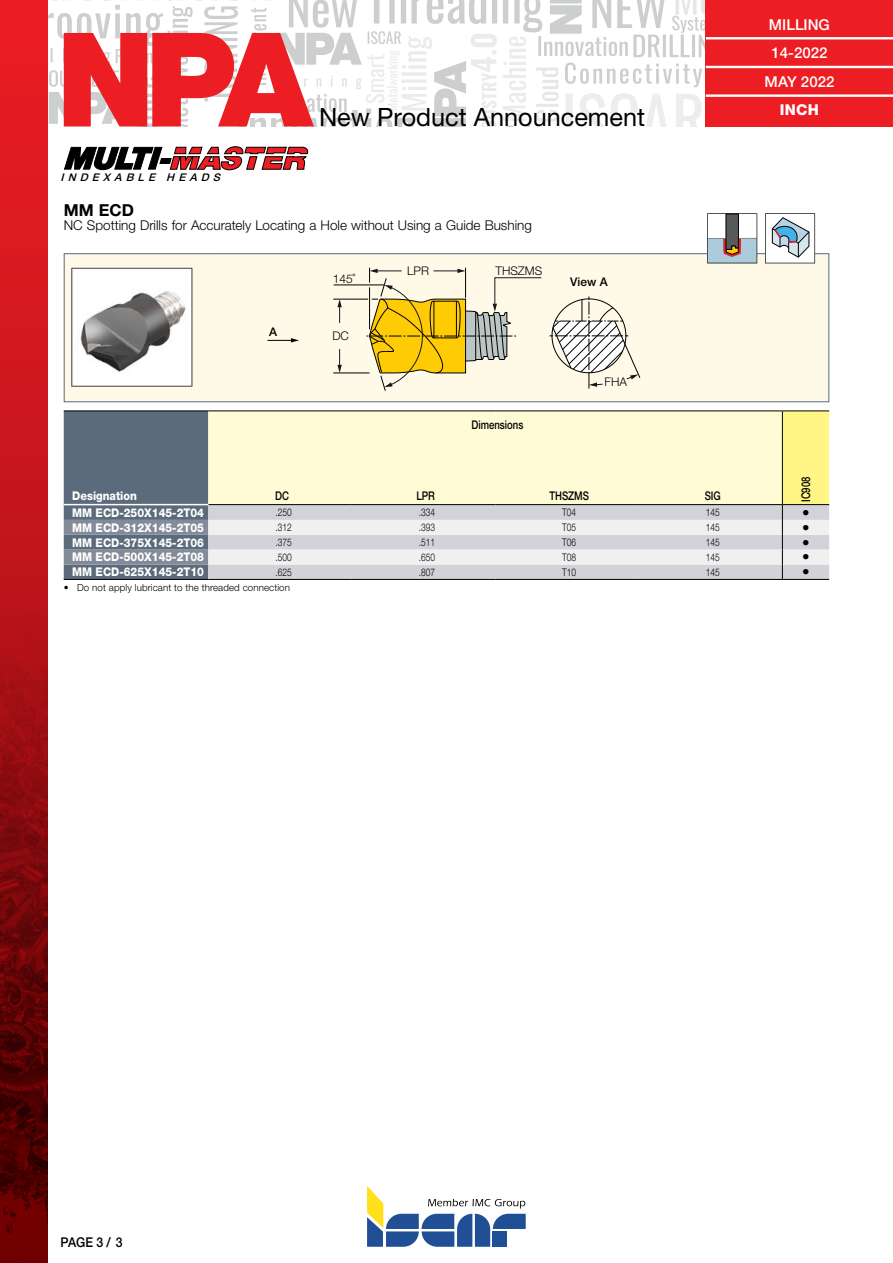
<style>
.page{position:relative;width:893px;height:1263px;background:#fff}
.page>*{position:absolute;margin:0;border:0;box-sizing:border-box;transform-origin:0 0}
.t1{font:25.2px "Helvetica Neue LTW1 G";color:#000}
.t2{font:700 16.5px "Helvetica Neue LTW1 G";color:#000}
.t3{font:500 15px "Helvetica Neue LTW1 G";color:#fff}
.t4{font:300 15px "Helvetica Neue LTW1 G";color:#000}
.t5{font:800 15px "Helvetica Neue LTW1 G";color:#fff}
.t6{font:300 13.5px "Helvetica Neue LTW1 G";color:#000}
.t7{font:500 13.5px "Helvetica Neue LTW1 G";color:#000;scale:.9 1}
.t8{font:800 12px "Helvetica Neue LTW1 G";color:#fff;scale:.9 1}
.t9{font:500 12px "Helvetica Neue LTW1 G";color:#000;scale:.8 1}
.t10{font:300 12px "Helvetica Neue LT Std";color:#000}
.t11{font:500 12px "Helvetica Neue LT Std";color:#000}
.t12{font:300 10.5px "Helvetica Neue LTW1 G";color:#000;scale:.8 1}
.t13{font:italic 500 10.5px "Helvetica Neue LT Std";color:#000;scale:1.04 1}
.t14{font:300 9.75px "Helvetica Neue LTW1 G";letter-spacing:.01em;color:#000}
</style>
<div class="page">
<div style="left:64px;top:254px;width:765px;height:148px;background:#fffae8"></div>
<hr style="left:333px;top:373px;width:37px;height:1px;background:#000">
<hr style="left:333px;top:299px;width:35px;height:1px;background:#000">
<hr style="left:334px;top:285px;width:50px;height:1px;background:#000">
<svg style="left:337px;top:299px;width:5px;height:24px"></svg>
<svg style="left:337px;top:349px;width:5px;height:24px"></svg>
<svg style="left:366px;top:268px;width:176px;height:123px"></svg>
<svg style="left:550px;top:296px;width:90px;height:93px"></svg>
<svg style="left:267px;top:338px;width:32px;height:4px"></svg>
<div style="left:64px;top:253px;width:765px;height:149px;border:1px solid #5b6b7b"></div>
<svg style="left:707px;top:213px;width:50px;height:50px"></svg>
<svg style="left:765px;top:213px;width:50px;height:50px"></svg>
<hr style="left:64px;top:410px;width:144px;height:1px;background:#000">
<hr style="left:208px;top:410px;width:144px;height:1px;background:#000">
<hr style="left:352px;top:410px;width:143px;height:1px;background:#000">
<hr style="left:495px;top:410px;width:144px;height:1px;background:#000">
<hr style="left:639px;top:410px;width:143px;height:1px;background:#000">
<hr style="left:782px;top:410px;width:47px;height:1px;background:#000">
<svg style="left:64px;top:411px;width:765px;height:168px;background:#d4d5c5"></svg>
<hr style="left:64px;top:504px;width:144px;height:1px;background:#fff">
<hr style="left:64px;top:579px;width:144px;height:1px;background:#000">
<hr style="left:208px;top:579px;width:144px;height:1px;background:#000">
<hr style="left:352px;top:579px;width:143px;height:1px;background:#000">
<hr style="left:495px;top:579px;width:144px;height:1px;background:#000">
<hr style="left:639px;top:579px;width:143px;height:1px;background:#000">
<hr style="left:782px;top:579px;width:47px;height:1px;background:#000">
<img style="left:71px;top:253px;width:148px;height:148px">
<svg style="left:367px;top:1186px;width:159px;height:61px"></svg>
<svg style="left:47px;top:0;width:659px;height:126px"></svg>
<div style="left:706px;top:0;width:187px;height:126px;background:#ed1d24"></div>
<svg style="left:0;top:0;width:47px;height:606px;background:#d5181f"></svg>
<img style="left:0;top:606px;width:47px;height:657px">
<hr style="left:706px;top:37px;width:187px;height:2px;background:#fff">
<hr style="left:706px;top:66px;width:187px;height:2px;background:#fff">
<hr style="left:706px;top:94px;width:187px;height:3px;background:#fff">
<svg style="left:63px;top:146px;width:246px;height:25px"></svg>
<p class="t3" style="left:769px;top:15px;width:63px">MILLING</p>
<p class="t3" style="left:771px;top:44px;width:57px">14-2022</p>
<p class="t13" style="left:61px;top:171px;width:158px">INDEXABLE HEADS</p>
<h1 class="t1" style="left:319px;top:102px;width:327px">New Product Announcement</h1>
<h2 class="t2" style="left:64px;top:200px;width:72px">MM ECD</h2>
<p class="t6" style="left:64px;top:217px;width:470px">NC Spotting Drills for Accurately Locating a Hole without Using a Guide Bushing</p>
<p class="t11" style="left:269px;top:325px;width:9px">A</p>
<p class="t10" style="left:333px;top:271px;width:24px">145˚</p>
<p class="t10" style="left:332px;top:329px;width:18px">DC</p>
<p class="t10" style="left:407px;top:264px;width:23px">LPR</p>
<p class="t10" style="left:495px;top:264px;width:48px">THSZMS</p>
<p class="t9" style="left:471px;top:417px;width:66px">Dimensions</p>
<p class="t11" style="left:570px;top:274px;width:39px">View A</p>
<p class="t10" style="left:605px;top:374px;width:24px">FHA</p>
<p class="t8" style="left:72px;top:489px;width:73px">Designation</p>
<p class="t9" style="left:275px;top:489px;width:19px">DC</p>
<p class="t9" style="left:416px;top:489px;width:25px">LPR</p>
<p class="t9" style="left:549px;top:489px;width:51px">THSZMS</p>
<p class="t9" style="left:705px;top:489px;width:22px">SIG</p>
<p class="t3" style="left:764px;top:73px;width:71px">MAY 2022</p>
<p class="t5" style="left:780px;top:101px;width:40px">INCH</p>
<p class="t9" style="left:799px;top:502px;width:34px;rotate:-90deg">IC908</p>
<p class="t8" style="left:72px;top:505px;width:148px">MM ECD-250X145-2T04</p>
<p class="t12" style="left:275px;top:506px;width:22px">.250</p>
<p class="t12" style="left:419px;top:506px;width:22px">.334</p>
<p class="t12" style="left:562px;top:506px;width:19px">T04</p>
<p class="t12" style="left:706px;top:506px;width:19px">145</p>
<p class="t4" style="left:802px;top:503px;width:9px">•</p>
<p class="t8" style="left:72px;top:520px;width:148px">MM ECD-312X145-2T05</p>
<p class="t12" style="left:275px;top:521px;width:22px">.312</p>
<p class="t12" style="left:419px;top:521px;width:22px">.393</p>
<p class="t12" style="left:562px;top:521px;width:19px">T05</p>
<p class="t12" style="left:706px;top:521px;width:19px">145</p>
<p class="t4" style="left:802px;top:518px;width:9px">•</p>
<p class="t8" style="left:72px;top:535px;width:148px">MM ECD-375X145-2T06</p>
<p class="t12" style="left:275px;top:536px;width:22px">.375</p>
<p class="t12" style="left:419px;top:536px;width:22px">.511</p>
<p class="t12" style="left:562px;top:536px;width:19px">T06</p>
<p class="t12" style="left:706px;top:536px;width:19px">145</p>
<p class="t4" style="left:802px;top:533px;width:9px">•</p>
<p class="t8" style="left:72px;top:550px;width:148px">MM ECD-500X145-2T08</p>
<p class="t12" style="left:275px;top:551px;width:22px">.500</p>
<p class="t12" style="left:419px;top:551px;width:22px">.650</p>
<p class="t12" style="left:562px;top:551px;width:19px">T08</p>
<p class="t12" style="left:706px;top:551px;width:19px">145</p>
<p class="t4" style="left:802px;top:548px;width:9px">•</p>
<p class="t8" style="left:72px;top:565px;width:148px">MM ECD-625X145-2T10</p>
<p class="t12" style="left:275px;top:565px;width:22px">.625</p>
<p class="t12" style="left:419px;top:565px;width:22px">.807</p>
<p class="t12" style="left:562px;top:565px;width:19px">T10</p>
<p class="t12" style="left:706px;top:565px;width:19px">145</p>
<p class="t4" style="left:802px;top:563px;width:9px">•</p>
<p class="t14" style="left:64px;top:582px;width:228px">• Do not apply lubricant to the threaded connection</p>
<p class="t7" style="left:61px;top:1234px;width:70px">PAGE 3 / 3</p>
</div>
